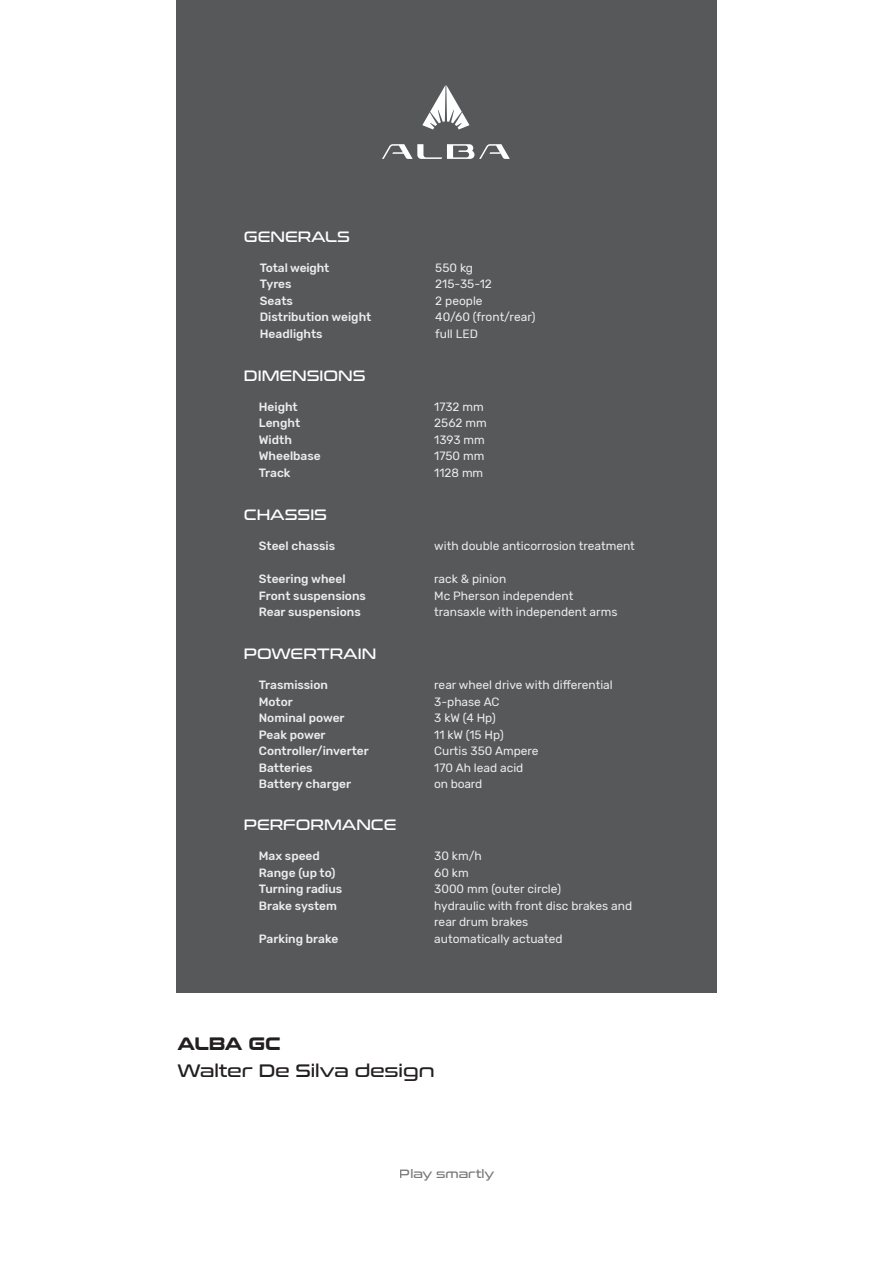
<style>
.page{position:relative;width:893px;height:1263px;background:#fff}
.page>*{position:absolute;margin:0;border:0;box-sizing:border-box;transform-origin:0 0}
.t1{font:18px "Conthrax Rg";color:#231f20}
.t2{font:700 18px "Conthrax Rg";letter-spacing:-.015em;color:#231f20}
.t3{font:15px "Conthrax Rg";color:#fff}
.t4{font:12px/16.5px "Rubik";color:#ededed}
.t5{font:500 12px/16.5px "Rubik";color:#ededed}
.t6{font:12px "Conthrax Rg";color:#231f20}
</style>
<div class="page">
<div style="left:176px;top:0;width:540px;height:993px;background:#57585a"></div>
<svg style="left:422px;top:85px;width:47px;height:44px"></svg>
<svg style="left:382px;top:144px;width:128px;height:15px"></svg>
<p class="t3" style="left:244px;top:225px;width:108px">GENERALS</p>
<p class="t5" style="left:260px;top:260px;width:113px">Total weight<br>Tyres<br>Seats<br>Distribution weight<br>Headlights</p>
<p class="t3" style="left:244px;top:364px;width:123px">DIMENSIONS</p>
<p class="t5" style="left:259px;top:399px;width:63px">Height<br>Lenght<br>Width<br>Wheelbase<br>Track</p>
<p class="t3" style="left:244px;top:503px;width:85px">CHASSIS</p>
<p class="t5" style="left:259px;top:538px;width:78px">Steel chassis</p>
<p class="t5" style="left:259px;top:571px;width:109px">Steering wheel<br>Front suspensions<br>Rear suspensions</p>
<p class="t3" style="left:244px;top:642px;width:134px">POWERTRAIN</p>
<p class="t5" style="left:259px;top:677px;width:112px">Trasmission<br>Motor<br>Nominal power<br>Peak power<br>Controller/inverter<br>Batteries<br>Battery charger</p>
<p class="t3" style="left:244px;top:813px;width:154px">PERFORMANCE</p>
<p class="t5" style="left:259px;top:848px;width:85px">Max speed<br>Range (up to)<br>Turning radius<br>Brake system</p>
<p class="t5" style="left:259px;top:931px;width:81px">Parking brake</p>
<p class="t4" style="left:435px;top:260px;width:102px">550 kg<br>215-35-12<br>2 people<br>40/60 (front/rear) full LED</p>
<p class="t4" style="left:434px;top:399px;width:54px">1732 mm<br>2562 mm<br>1393 mm<br>1750 mm<br>1128 mm</p>
<p class="t4" style="left:434px;top:538px;width:202px">with double anticorrosion treatment</p>
<p class="t4" style="left:434px;top:571px;width:185px">rack &amp; pinion<br>Mc Pherson independent transaxle with independent arms</p>
<p class="t4" style="left:434px;top:677px;width:180px">rear wheel drive with differential<br>3-phase AC<br>3 kW (4 Hp)<br>11 kW (15 Hp)<br>Curtis 350 Ampere<br>170 Ah lead acid<br>on board</p>
<p class="t4" style="left:434px;top:848px;width:200px">30 km/h<br>60 km<br>3000 mm (outer circle)<br>hydraulic with front disc brakes and rear drum brakes<br>automatically actuated</p>
<h1 class="t2" style="left:177px;top:1030px;width:105px">ALBA GC</h1>
<h1 class="t1" style="left:177px;top:1057px;width:259px">Walter De Silva design</h1>
<p class="t6" style="left:400px;top:1165px;width:96px">Play smartly</p>
</div>
